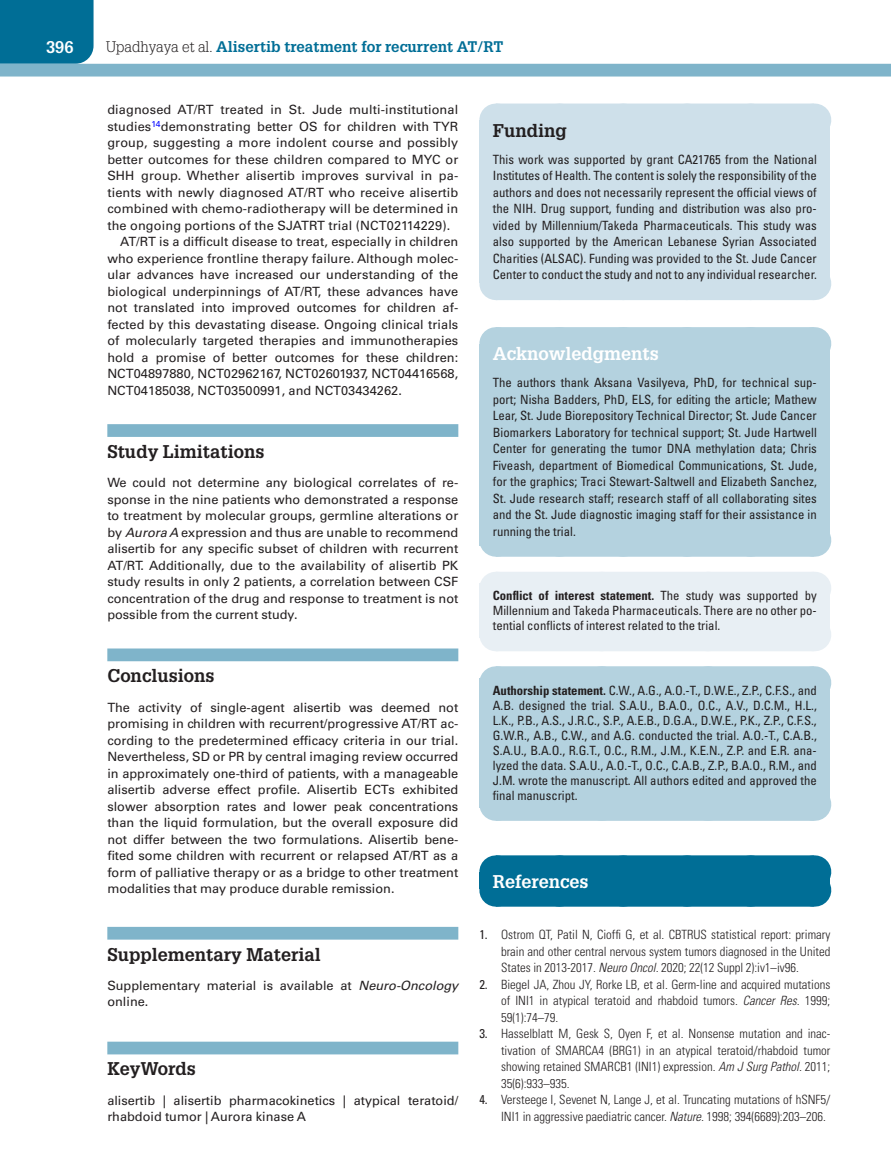
<style>
.page{position:relative;width:891px;height:1175px;background:#fff}
.page>*{position:absolute;margin:0;border:0;box-sizing:border-box;transform-origin:0 0}
.t1{font:700 18px "Glypha LT Std";color:#231f20}
.t2{font:700 18px "Glypha LT Std";color:#fff}
.t3{font:700 16.5px "Glypha LT Std";color:#fff}
.t4{font:700 15px "Glypha LT Std";color:#006e96}
.t5{font:12.75px/16.5px "Univers LT Std";letter-spacing:.005em;color:#231f20;text-align:justify}
.t6{font:condensed 12.75px/16.5px "Univers LT Std";color:#231f20;text-align:justify}
.t7{font:300 condensed 12.75px/16.5px "Univers LT Std";color:#231f20;text-align:justify}
.s1{font-weight:300;color:#231f20}
.s2{font-style:italic}
.s3{font-weight:700}
.s4{font-weight:400}
</style>
<div class="page">
<div style="left:0;top:0;width:94px;height:64px;background:#006e96"></div>
<div style="left:0;top:64px;width:891px;height:12px;background:#7fb4ca"></div>
<div style="left:107px;top:424px;width:351px;height:13px;background:#7fb4ca"></div>
<div style="left:107px;top:648px;width:351px;height:13px;background:#7fb4ca"></div>
<div style="left:107px;top:926px;width:351px;height:13px;background:#7fb4ca"></div>
<div style="left:107px;top:1041px;width:351px;height:13px;background:#7fb4ca"></div>
<div style="left:479px;top:121px;width:351px;height:33px;background:#cee0ea"></div>
<div style="left:496px;top:104px;width:318px;height:32px;background:#cee0ea"></div>
<hr style="left:814px;top:104px;width:1px;height:32px;background:#cee0ea">
<div style="left:479px;top:151px;width:351px;height:132px;background:#cee0ea"></div>
<div style="left:496px;top:267px;width:318px;height:33px;background:#cee0ea"></div>
<hr style="left:814px;top:267px;width:1px;height:33px;background:#cee0ea">
<div style="left:479px;top:344px;width:351px;height:32px;background:#b4d2df"></div>
<div style="left:496px;top:327px;width:318px;height:33px;background:#b4d2df"></div>
<hr style="left:814px;top:327px;width:1px;height:33px;background:#b4d2df">
<div style="left:479px;top:373px;width:351px;height:173px;background:#b4d2df"></div>
<div style="left:496px;top:524px;width:318px;height:32px;background:#b4d2df"></div>
<hr style="left:814px;top:524px;width:1px;height:32px;background:#b4d2df">
<div style="left:479px;top:583px;width:351px;height:55px;background:#e8eff4"></div>
<div style="left:496px;top:572px;width:318px;height:32px;background:#e8eff4"></div>
<hr style="left:814px;top:572px;width:1px;height:32px;background:#e8eff4">
<div style="left:496px;top:618px;width:318px;height:33px;background:#e8eff4"></div>
<hr style="left:814px;top:618px;width:1px;height:33px;background:#e8eff4">
<div style="left:479px;top:678px;width:351px;height:130px;background:#b4d2df"></div>
<div style="left:496px;top:666px;width:318px;height:33px;background:#b4d2df"></div>
<svg style="left:605px;top:666px;width:156px;height:1px"></svg>
<hr style="left:814px;top:666px;width:1px;height:33px;background:#b4d2df">
<div style="left:496px;top:788px;width:318px;height:32px;background:#b4d2df"></div>
<hr style="left:814px;top:788px;width:1px;height:32px;background:#b4d2df">
<div style="left:479px;top:872px;width:351px;height:17px;background:#006e96"></div>
<div style="left:496px;top:855px;width:318px;height:33px;background:#006e96"></div>
<hr style="left:814px;top:855px;width:1px;height:33px;background:#006e96">
<div style="left:496px;top:873px;width:318px;height:33px;background:#006e96"></div>
<svg style="left:559px;top:855px;width:223px;height:1px"></svg>
<hr style="left:814px;top:873px;width:1px;height:33px;background:#006e96">
<p class="t3" style="left:46px;top:37px;width:29px">396</p>
<p class="t4" style="left:106px;top:37px;width:399px"><span class="s1">Upadhyaya et al.</span> Alisertib treatment for recurrent AT/RT</p>
<p class="t5" style="left:107px;top:102px;width:353px">diagnosed AT/RT treated in St. Jude multi-institutional</p>
<p class="t5" style="left:107px;top:118px;width:353px">studies<sup>14</sup>demonstrating better OS for children with TYR</p>
<p class="t5" style="left:107px;top:135px;width:352px">group, suggesting a more indolent course and possibly</p>
<p class="t5" style="left:107px;top:151px;width:353px">better outcomes for these children compared to MYC or</p>
<p class="t5" style="left:107px;top:168px;width:352px">SHH group. Whether alisertib improves survival in pa-</p>
<p class="t5" style="left:107px;top:184px;width:352px">tients with newly diagnosed AT/RT who receive alisertib</p>
<p class="t5" style="left:107px;top:201px;width:353px">combined with chemo-radiotherapy will be determined in</p>
<p class="t5" style="left:107px;top:217px;width:344px">the ongoing portions of the SJATRT trial (NCT02114229).</p>
<p class="t5" style="left:120px;top:234px;width:340px">AT/RT is a difficult disease to treat, especially in children</p>
<p class="t5" style="left:107px;top:250px;width:352px">who experience frontline therapy failure. Although molec-</p>
<p class="t5" style="left:107px;top:267px;width:353px">ular advances have increased our understanding of the</p>
<p class="t5" style="left:107px;top:283px;width:352px">biological underpinnings of AT/RT, these advances have</p>
<p class="t5" style="left:107px;top:300px;width:352px">not translated into improved outcomes for children af-</p>
<p class="t5" style="left:107px;top:316px;width:352px">fected by this devastating disease. Ongoing clinical trials</p>
<p class="t5" style="left:107px;top:333px;width:352px">of molecularly targeted therapies and immunotherapies</p>
<p class="t5" style="left:107px;top:349px;width:353px">hold a promise of better outcomes for these children:</p>
<p class="t5" style="left:107px;top:366px;width:352px">NCT04897880, NCT02962167, NCT02601937, NCT04416568,</p>
<p class="t5" style="left:107px;top:382px;width:296px">NCT04185038, NCT03500991, and NCT03434262.</p>
<h1 class="t1" style="left:107px;top:440px;width:159px">Study Limitations</h1>
<p class="t5" style="left:107px;top:474px;width:353px">We could not determine any biological correlates of re&shy;sponse in the nine patients who demonstrated a response to treatment by molecular groups, germline alterations or by <span class="s2">Aurora A</span> expression and thus are unable to recommend alisertib for any specific subset of children with recurrent AT/RT. Additionally, due to the availability of alisertib PK study results in only 2 patients, a correlation between CSF concentration of the drug and response to treatment is not possible from the current study.</p>
<h1 class="t1" style="left:107px;top:664px;width:109px">Conclusions</h1>
<p class="t5" style="left:107px;top:699px;width:353px">The activity of single-agent alisertib was deemed not promising in children with recurrent/progressive AT/RT ac&shy;cording to the predetermined efficacy criteria in our trial.<br>Nevertheless, SD or PR by central imaging review occurred in approximately one-third of patients, with a manageable alisertib adverse effect profile. Alisertib ECTs exhibited slower absorption rates and lower peak concentrations than the liquid formulation, but the overall exposure did not differ between the two formulations. Alisertib bene&shy;fited some children with recurrent or relapsed AT/RT as a form of palliative therapy or as a bridge to other treatment modalities that may produce durable remission.</p>
<h1 class="t1" style="left:107px;top:943px;width:215px">Supplementary Material</h1>
<p class="t5" style="left:107px;top:977px;width:353px">Supplementary material is available at <span class="s2">Neuro-Oncology </span>online.</p>
<h1 class="t1" style="left:107px;top:1057px;width:90px">KeyWords</h1>
<p class="t5" style="left:107px;top:1092px;width:352px">alisertib | alisertib pharmacokinetics | atypical teratoid/ rhabdoid tumor | Aurora kinase A</p>
<h1 class="t1" style="left:493px;top:119px;width:76px">Funding</h1>
<p class="t6" style="left:493px;top:151px;width:326px">This work was supported by grant CA21765 from the National Institutes of Health. The content is solely the responsibility of the authors and does not necessarily represent the official views of the NIH. Drug support, funding and distribution was also pro&shy;vided by Millennium/Takeda Pharmaceuticals. This study was also supported by the American Lebanese Syrian Associated Charities (ALSAC). Funding was provided to the St. Jude Cancer Center to conduct the study and not to any individual researcher.</p>
<h1 class="t2" style="left:493px;top:342px;width:168px">Acknowledgments</h1>
<p class="t6" style="left:493px;top:374px;width:326px">The authors thank Aksana Vasilyeva, PhD, for technical sup&shy;port; Nisha Badders, PhD, ELS, for editing the article; Mathew Lear, St. Jude Biorepository Technical Director; St. Jude Cancer Biomarkers Laboratory for technical support; St. Jude Hartwell Center for generating the tumor DNA methylation data; Chris Fiveash, department of Biomedical Communications, St. Jude, for the graphics; Traci Stewart-Saltwell and Elizabeth Sanchez, St. Jude research staff; research staff of all collaborating sites and the St. Jude diagnostic imaging staff for their assistance in running the trial.</p>
<p class="t6" style="left:493px;top:588px;width:326px;line-height:15px"><span class="s3">Conflict of interest statement.</span> The study was supported by Millennium and Takeda Pharmaceuticals. There are no other po&shy;tential conflicts of interest related to the trial.</p>
<p class="t6" style="left:493px;top:682px;width:326px;line-height:15px"><span class="s3">Authorship statement.</span> C.W., A.G., A.O.-T., D.W.E., Z.P., C.F.S., and A.B. designed the trial. S.A.U., B.A.O., O.C., A.V., D.C.M., H.L., L.K., P.B., A.S., J.R.C., S.P., A.E.B., D.G.A., D.W.E., P.K., Z.P., C.F.S., G.W.R., A.B., C.W., and A.G. conducted the trial. A.O.-T., C.A.B., S.A.U., B.A.O., R.G.T., O.C., R.M., J.M., K.E.N., Z.P. and E.R. ana&shy;lyzed the data. S.A.U., A.O.-T., O.C., C.A.B., Z.P., B.A.O., R.M., and J.M. wrote the manuscript. All authors edited and approved the final manuscript.</p>
<h1 class="t2" style="left:493px;top:870px;width:97px">References</h1>
<p class="t7" style="left:501px;top:926px;width:331px;text-indent:-22px"><span class="s4">1.</span> Ostrom QT, Patil N, Cioffi G, et al. CBTRUS statistical report: primary brain and other central nervous system tumors diagnosed in the United States in 2013-2017. <span class="s2">Neuro Oncol.</span> 2020; 22(12 Suppl 2):iv1–iv96.</p>
<p class="t7" style="left:501px;top:976px;width:331px;text-indent:-22px"><span class="s4">2.</span> Biegel JA, Zhou JY, Rorke LB, et al. Germ-line and acquired mutations of INI1 in atypical teratoid and rhabdoid tumors. <span class="s2">Cancer Res.</span> 1999; 59(1):74–79.</p>
<p class="t7" style="left:501px;top:1025px;width:331px;text-indent:-22px"><span class="s4">3.</span> Hasselblatt M, Gesk S, Oyen F, et al. Nonsense mutation and inac&shy;tivation of SMARCA4 (BRG1) in an atypical teratoid/rhabdoid tumor showing retained SMARCB1 (INI1) expression. <span class="s2">Am J Surg Pathol.</span> 2011; 35(6):933–935.</p>
<p class="t7" style="left:501px;top:1091px;width:331px;text-indent:-22px"><span class="s4">4.</span> Versteege I, Sevenet N, Lange J, et al. Truncating mutations of hSNF5/<br>INI1 in aggressive paediatric cancer. <span class="s2">Nature.</span> 1998; 394(6689):203–206.</p>
</div>
